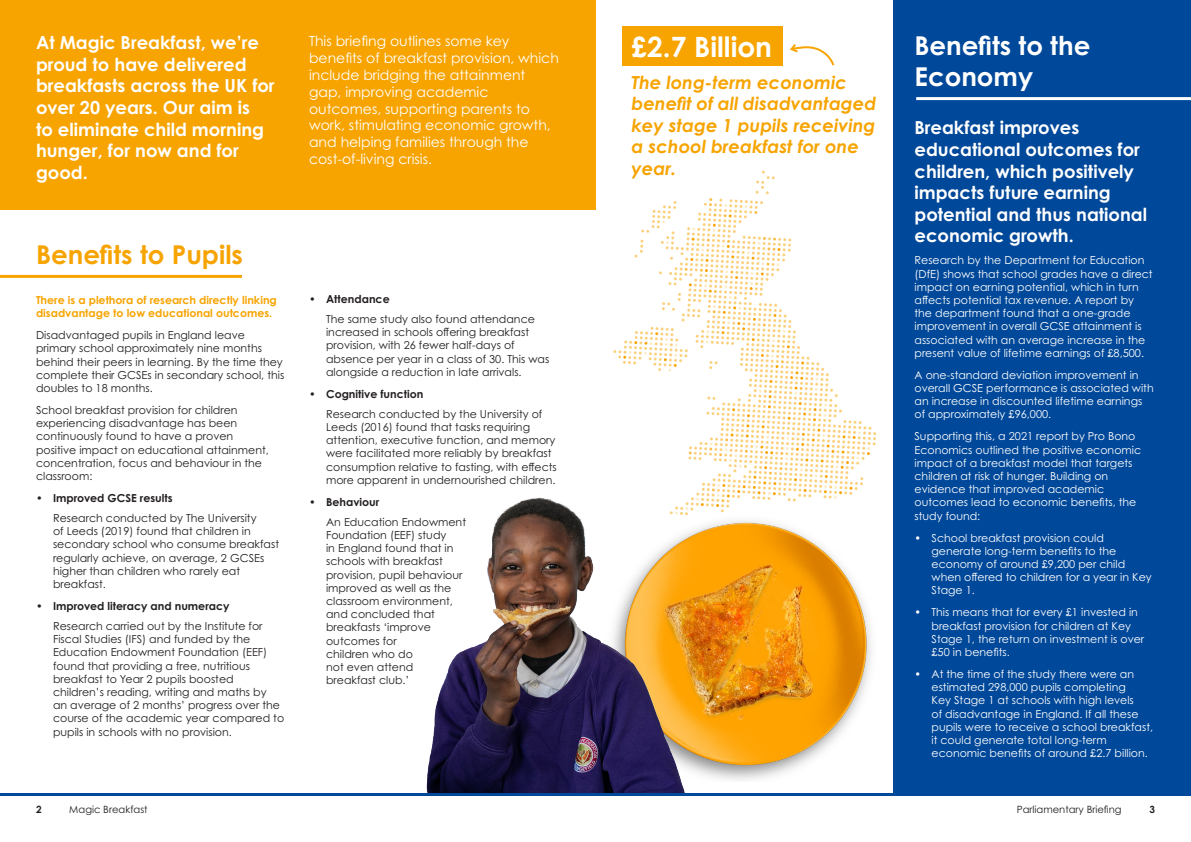
<style>
.page{position:relative;width:1191px;height:842px;background:#fff}
.page>*{position:absolute;margin:0;border:0;box-sizing:border-box;transform-origin:0 0}
.Headline{font:700 28px "Century Gothic Pro";color:#fff}
.Pull_out_-_white{font:700 26px/31.2px "Century Gothic Pro";color:#fff}
.Pull_out_-_orange{font:700 26px "Century Gothic Pro";color:#f7a400}
.Pull_out_-_white-2{font:700 18px/21.6px "Century Gothic Pro";color:#fff}
.Pull_out_-_orange-2{font:italic 700 18px/21.6px "Century Gothic Pro";color:#f7a400}
.Body_copy_-_white{font:14px/16.8px "Century Gothic Pro";color:#fff}
.Body_copy_-_black{font:11px/13.2px "Century Gothic Pro";color:#231f20}
.Body_copy_-_white-2{font:11px/13.2px "Century Gothic Pro";color:#fff}
.Body_copy_-_black-2{font:700 11px/13.2px "Century Gothic Pro";color:#f7a400}
.t1{font:10px "Century Gothic Pro";color:#231f20}
.t2{font:700 10px "Century Gothic Pro";color:#231f20}
.s1{font-weight:700}
</style>
<div class="page">
<hr style="left:0;top:275px;width:242px;height:3px;background:#f7a400">
<div style="left:622px;top:27px;width:160px;height:39px;background:#f7a400"></div>
<img style="left:701px;top:520px;width:170px;height:260px">
<div style="left:893px;top:0;width:298px;height:793px;background:#004899"></div>
<img style="left:426px;top:497px;width:275px;height:296px">
<hr style="left:0;top:793px;width:1191px;height:3px;background:#004899">
<div style="left:0;top:0;width:595px;height:210px;background:#f7a400"></div>
<svg style="left:790px;top:44px;width:45px;height:22px"></svg>
<svg style="left:613px;top:171px;width:263px;height:344px"></svg>
<hr style="left:916px;top:97px;width:275px;height:3px;background:#fff">
<p class="Pull_out_-_white-2" style="left:36px;top:32px;width:240px">At Magic Breakfast, we’re proud to have delivered breakfasts across the UK for over 20 years. Our aim is<br>to eliminate child morning hunger, for now and for good.</p>
<p class="Pull_out_-_orange" style="left:36px;top:239px;width:208px">Benefits to Pupils</p>
<p class="Body_copy_-_black-2" style="left:36px;top:293px;width:242px">There is a plethora of research directly linking disadvantage to low educational outcomes.</p>
<p class="Body_copy_-_black" style="left:36px;top:328px;width:250px">Disadvantaged pupils in England leave primary school approximately nine months behind their peers in learning. By the time they complete their GCSEs in secondary school, this doubles to 18 months.</p>
<p class="Body_copy_-_black" style="left:36px;top:403px;width:234px">School breakfast provision for children experiencing disadvantage has been continuously found to have a proven positive impact on educational attainment, concentration, focus and behaviour in the classroom:</p>
<p class="Body_copy_-_black" style="left:53px;top:488px;width:205px;line-height:20px;text-indent:-17px"><span class="s1">• Improved GCSE results<br></span>Research conducted by The University</p>
<p class="Body_copy_-_black" style="left:53px;top:524px;width:228px">of Leeds (2019) found that children in secondary school who consume breakfast regularly achieve, on average, 2 GCSEs higher than children who rarely eat breakfast.</p>
<p class="Body_copy_-_black" style="left:53px;top:596px;width:211px;line-height:20px;text-indent:-17px"><span class="s1">• Improved literacy and numeracy<br></span>Research carried out by the Institute for</p>
<p class="Body_copy_-_black" style="left:53px;top:632px;width:233px">Fiscal Studies (IFS) and funded by the Education Endowment Foundation (EEF) found that providing a free, nutritious breakfast to Year 2 pupils boosted children’s reading, writing and maths by<br>an average of 2 months’ progress over the course of the academic year compared to pupils in schools with no provision.</p>
<p class="Body_copy_-_white" style="left:309px;top:33px;width:251px">This briefing outlines some key benefits of breakfast provision, which include bridging the attainment gap, improving academic outcomes, supporting parents to work, stimulating economic growth, and helping families through the</p>
<p class="Body_copy_-_white" style="left:309px;top:150px;width:124px">cost-of-living crisis.</p>
<p class="Body_copy_-_black" style="left:326px;top:289px;width:210px;line-height:20px;text-indent:-17px"><span class="s1">• Attendance<br></span>The same study also found attendance</p>
<p class="Body_copy_-_black" style="left:326px;top:325px;width:225px">increased in schools offering breakfast provision, with 26 fewer half-days of absence per year in a class of 30. This was alongside a reduction in late arrivals.</p>
<p class="Body_copy_-_black" style="left:326px;top:384px;width:218px;line-height:20px;text-indent:-17px"><span class="s1">• Cognitive function<br></span>Research conducted by the University of</p>
<p class="Body_copy_-_black" style="left:326px;top:420px;width:232px">Leeds (2016) found that tasks requiring attention, executive function, and memory were facilitated more reliably by breakfast consumption relative to fasting, with effects more apparent in undernourished children.</p>
<p class="Body_copy_-_black" style="left:326px;top:492px;width:141px;line-height:20px;text-indent:-17px"><span class="s1">• Behaviour<br></span>An Education Endowment</p>
<p class="Body_copy_-_black" style="left:326px;top:528px;width:138px">Foundation (EEF) study<br>in England found that in schools with breakfast provision, pupil behaviour improved as well as the classroom environment, and concluded that breakfasts ‘improve outcomes for<br>children who do<br>not even attend breakfast club.’</p>
<p class="Headline" style="left:631px;top:29px;width:142px">£2.7 Billion</p>
<p class="Pull_out_-_orange-2" style="left:631px;top:71px;width:246px">The long-term economic benefit of all disadvantaged key stage 1 pupils receiving a school breakfast for one year.</p>
<p class="Pull_out_-_white" style="left:914px;top:30px;width:177px">Benefits to the<br>Economy</p>
<p class="Pull_out_-_white-2" style="left:914px;top:117px;width:234px">Breakfast improves educational outcomes for children, which positively impacts future earning potential and thus national economic growth.</p>
<p class="Body_copy_-_white-2" style="left:914px;top:254px;width:240px">Research by the Department for Education (DfE) shows that school grades have a direct impact on earning potential, which in turn affects potential tax revenue. A report by the department found that a one-grade improvement in overall GCSE attainment is associated with an average increase in the present value of lifetime earnings of £8,500.</p>
<p class="Body_copy_-_white-2" style="left:914px;top:368px;width:241px">A one-standard deviation improvement in overall GCSE performance is associated with an increase in discounted lifetime earnings of approximately £96,000.</p>
<p class="Body_copy_-_white-2" style="left:914px;top:430px;width:228px">Supporting this, a 2021 report by Pro Bono Economics outlined the positive economic impact of a breakfast model that targets children at risk of hunger. Building on evidence that improved academic outcomes lead to economic benefits, the study found:</p>
<p class="Body_copy_-_white-2" style="left:931px;top:531px;width:222px;text-indent:-17px">• School breakfast provision could generate long-term benefits to the economy of around £9,200 per child when offered to children for a year in Key<br>Stage 1.</p>
<p class="Body_copy_-_white-2" style="left:931px;top:606px;width:214px;text-indent:-17px">• This means that for every £1 invested in breakfast provision for children at Key Stage 1, the return on investment is over £50 in benefits.</p>
<p class="Body_copy_-_white-2" style="left:931px;top:667px;width:223px;text-indent:-17px">• At the time of the study there were an estimated 298,000 pupils completing<br>Key Stage 1 at schools with high levels<br>of disadvantage in England. If all these pupils were to receive a school breakfast, it could generate total long-term economic benefits of around £2.7 billion.</p>
<p class="t2" style="left:36px;top:803px;width:7px">2</p>
<p class="t1" style="left:69px;top:804px;width:80px">Magic Breakfast</p>
<p class="t1" style="left:1016px;top:804px;width:106px">Parliamentary Briefing</p>
<p class="t2" style="left:1149px;top:803px;width:7px">3</p>
</div>
